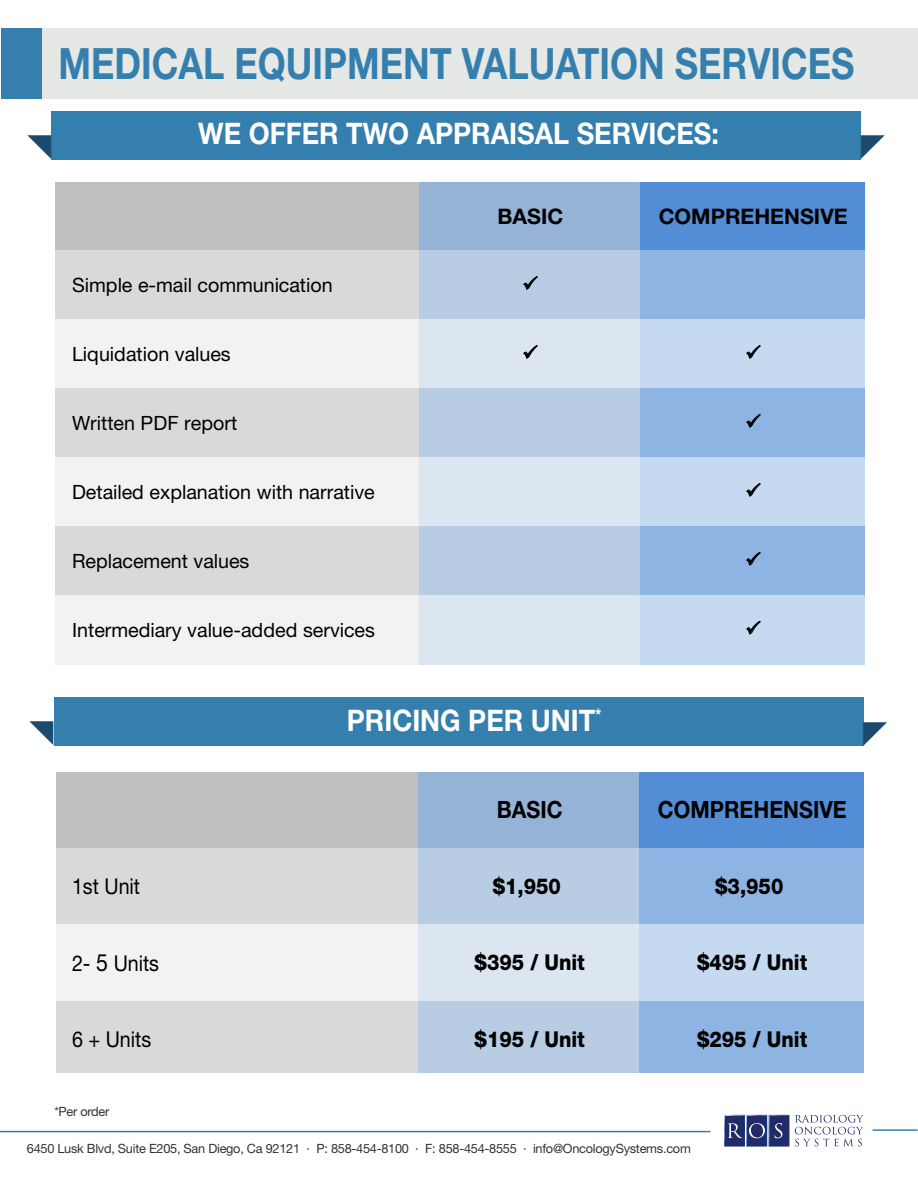
<style>
.page{position:relative;width:918px;height:1188px;background:#fff}
.page>*{position:absolute;margin:0;border:0;box-sizing:border-box;transform-origin:0 0}
.t1{font:700 43.2px "Helvetica Neue LT Std";color:#357faf;scale:.83 1}
.t2{font:700 29.7px "Helvetica Neue LT Std";color:#fff;scale:.91 1}
.t3{font:700 23.7px "Helvetica Neue LT Std";color:#000;scale:.9 1}
.t4{font:800 21.9px "Helvetica Neue LT Std";color:#000;scale:.9 1}
.t5{font:21.9px "Helvetica Neue";color:#000;scale:.9 1}
.t6{font:700 21.45px "Helvetica Neue LT Std";color:#000}
.t7{font:19.65px "Helvetica Neue";letter-spacing:-.005em;color:#000}
.t8{font:12.75px "Helvetica Neue";letter-spacing:-.02em;color:#323332}
.s1{font-size:23.7px}
</style>
<div class="page">
<div style="left:39px;top:28px;width:879px;height:70px;background:#e5e8e5"></div>
<div style="left:1px;top:28px;width:41px;height:70px;background:#357faf"></div>
<svg style="left:724px;top:1115px;width:65px;height:32px"></svg>
<svg style="left:795px;top:1115px;width:69px;height:31px"></svg>
<hr style="left:0;top:1131px;width:711px;height:1px;background:#357faf">
<hr style="left:873px;top:1129px;width:45px;height:2px;background:#357faf">
<div style="left:51px;top:111px;width:810px;height:48px;background:#357faf"></div>
<div style="left:54px;top:697px;width:810px;height:49px;background:#357faf"></div>
<div style="left:56px;top:182px;width:363px;height:69px;background:#bfbfbf"></div>
<div style="left:419px;top:182px;width:221px;height:69px;background:#95b3d7"></div>
<div style="left:640px;top:182px;width:225px;height:69px;background:#538dd5"></div>
<div style="left:56px;top:251px;width:363px;height:69px;background:#d9d9d9"></div>
<div style="left:419px;top:251px;width:221px;height:69px;background:#b8cce4"></div>
<div style="left:640px;top:251px;width:225px;height:69px;background:#8db4e2"></div>
<div style="left:56px;top:319px;width:363px;height:70px;background:#f2f2f2"></div>
<div style="left:419px;top:319px;width:221px;height:70px;background:#dce6f1"></div>
<div style="left:640px;top:319px;width:225px;height:70px;background:#c5d9f1"></div>
<div style="left:56px;top:388px;width:363px;height:70px;background:#d9d9d9"></div>
<div style="left:419px;top:388px;width:221px;height:70px;background:#b8cce4"></div>
<div style="left:640px;top:388px;width:225px;height:70px;background:#8db4e2"></div>
<div style="left:56px;top:457px;width:363px;height:70px;background:#f2f2f2"></div>
<div style="left:419px;top:457px;width:221px;height:70px;background:#dce6f1"></div>
<div style="left:640px;top:457px;width:225px;height:70px;background:#c5d9f1"></div>
<div style="left:56px;top:526px;width:363px;height:70px;background:#d9d9d9"></div>
<div style="left:419px;top:526px;width:221px;height:70px;background:#b8cce4"></div>
<div style="left:640px;top:526px;width:225px;height:70px;background:#8db4e2"></div>
<div style="left:56px;top:595px;width:363px;height:69px;background:#f2f2f2"></div>
<div style="left:419px;top:595px;width:221px;height:69px;background:#dce6f1"></div>
<div style="left:640px;top:595px;width:225px;height:69px;background:#c5d9f1"></div>
<div style="left:56px;top:772px;width:363px;height:76px;background:#bfbfbf"></div>
<div style="left:418px;top:772px;width:222px;height:76px;background:#95b3d7"></div>
<div style="left:640px;top:772px;width:224px;height:76px;background:#538dd5"></div>
<div style="left:56px;top:848px;width:363px;height:77px;background:#d9d9d9"></div>
<div style="left:418px;top:848px;width:222px;height:77px;background:#b8cce4"></div>
<div style="left:640px;top:848px;width:224px;height:77px;background:#8db4e2"></div>
<div style="left:56px;top:924px;width:363px;height:77px;background:#f2f2f2"></div>
<div style="left:418px;top:924px;width:222px;height:77px;background:#dce6f1"></div>
<div style="left:640px;top:924px;width:224px;height:77px;background:#c5d9f1"></div>
<div style="left:56px;top:1001px;width:363px;height:71px;background:#d9d9d9"></div>
<div style="left:418px;top:1001px;width:222px;height:71px;background:#b8cce4"></div>
<div style="left:640px;top:1001px;width:224px;height:71px;background:#8db4e2"></div>
<svg style="left:523px;top:276px;width:15px;height:14px"></svg>
<svg style="left:523px;top:345px;width:15px;height:14px"></svg>
<svg style="left:746px;top:345px;width:15px;height:14px"></svg>
<svg style="left:746px;top:414px;width:15px;height:14px"></svg>
<svg style="left:746px;top:483px;width:15px;height:14px"></svg>
<svg style="left:746px;top:552px;width:15px;height:14px"></svg>
<svg style="left:746px;top:621px;width:15px;height:14px"></svg>
<p class="t1" style="left:59px;top:37px;width:960px">MEDICAL EQUIPMENT VALUATION SERVICES</p>
<p class="t2" style="left:198px;top:116px;width:574px">WE OFFER TWO APPRAISAL SERVICES:</p>
<p class="t7" style="left:72px;top:273px;width:262px">Simple e-mail communication</p>
<p class="t7" style="left:72px;top:342px;width:160px">Liquidation values</p>
<p class="t7" style="left:72px;top:411px;width:167px">Written PDF report</p>
<p class="t7" style="left:72px;top:480px;width:304px">Detailed explanation with narrative</p>
<p class="t7" style="left:72px;top:549px;width:179px">Replacement values</p>
<p class="t7" style="left:72px;top:618px;width:304px">Intermediary value-added services</p>
<p class="t6" style="left:497px;top:203px;width:67px">BASIC</p>
<p class="t6" style="left:659px;top:203px;width:191px">COMPREHENSIVE</p>
<p class="t2" style="left:347px;top:702px;width:282px">PRICING PER UNIT<sup>*</sup></p>
<p class="t3" style="left:497px;top:795px;width:75px">BASIC</p>
<p class="t3" style="left:658px;top:795px;width:211px">COMPREHENSIVE</p>
<p class="t5" style="left:72px;top:873px;width:77px">1st Unit</p>
<p class="t4" style="left:493px;top:873px;width:77px">$1,950</p>
<p class="t4" style="left:715px;top:873px;width:77px">$3,950</p>
<p class="t5" style="left:72px;top:951px;width:98px">2- <span class="s1">5</span> Units</p>
<p class="t4" style="left:475px;top:949px;width:124px">$395 / Unit</p>
<p class="t4" style="left:697px;top:949px;width:124px">$495 / Unit</p>
<p class="t5" style="left:72px;top:1026px;width:89px">6 + Units</p>
<p class="t4" style="left:475px;top:1026px;width:124px">$195 / Unit</p>
<p class="t4" style="left:697px;top:1026px;width:124px">$295 / Unit</p>
<p class="t8" style="left:54px;top:1104px;width:57px">*Per order</p>
<p class="t8" style="left:27px;top:1141px;width:666px">6450 Lusk Blvd, Suite E205, San Diego, Ca 92121 · P: 858-454-8100 · F: 858-454-8555 · info@OncologySystems.com</p>
</div>
